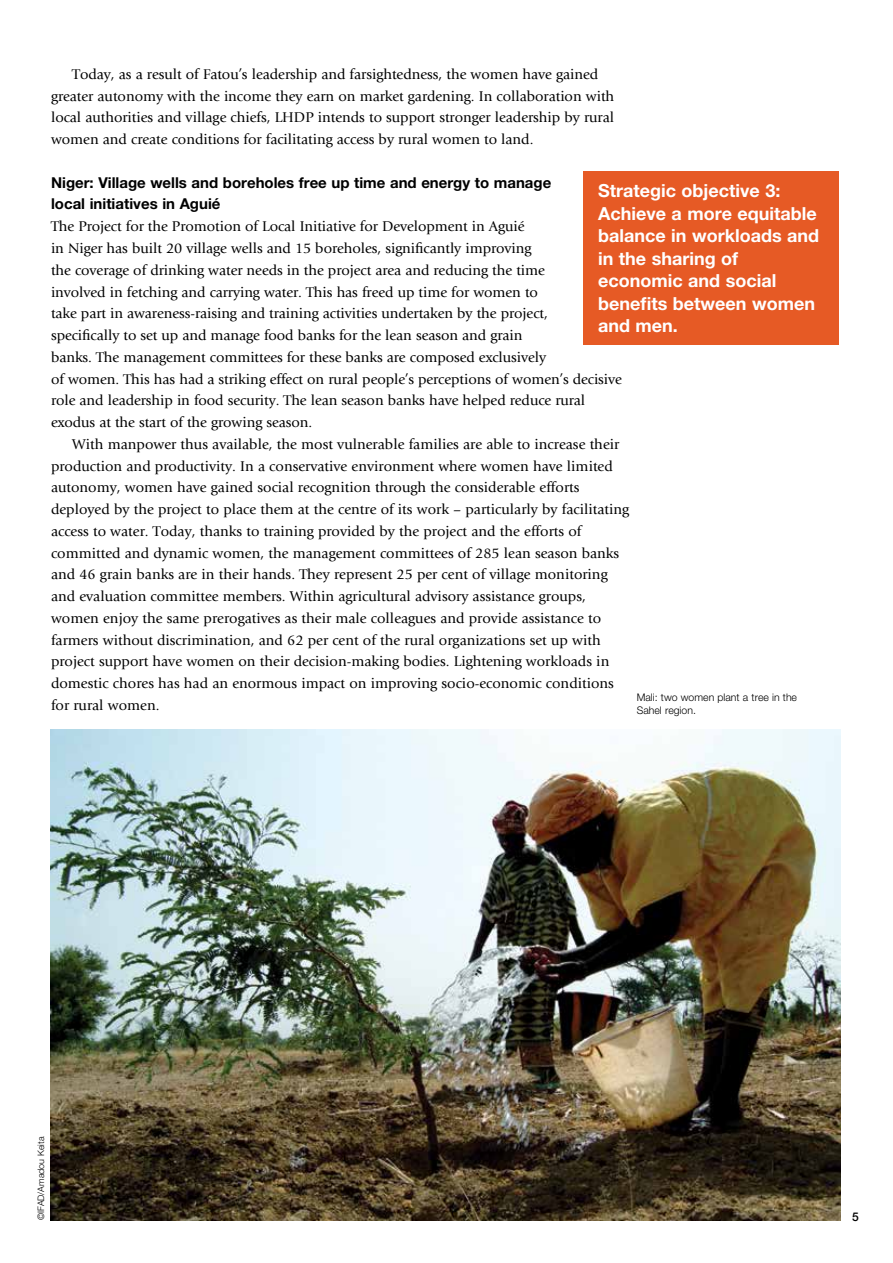
<style>
.page{position:relative;width:893px;height:1263px;background:#fff}
.page>*{position:absolute;margin:0;border:0;box-sizing:border-box;transform-origin:0 0}
.t1{font:700 18px/22.5px "Helvetica Neue";color:#fff}
.t2{font:700 15px/21.8px "Helvetica Neue";color:#000}
.t3{font:14.7px/21.8px "Giovanni";letter-spacing:-.005em;color:#000}
.t4{font:500 12px "Helvetica Neue";color:#000}
.t5{font:300 10.5px/12.6px "Helvetica Neue";color:#000}
.t6{font:300 9px "Helvetica Neue";color:#000}
</style>
<div class="page">
<div style="left:584px;top:171px;width:255px;height:173px;background:#e65a25"></div>
<img style="left:50px;top:729px;width:791px;height:491px">
<p class="t3" style="left:51px;top:63px;width:565px;text-indent:21px">Today, as a result of Fatou’s leadership and farsightedness, the women have gained greater autonomy with the income they earn on market gardening. In collaboration with local authorities and village chiefs, LHDP intends to support stronger leadership by rural women and create conditions for facilitating access by rural women to land.</p>
<p class="t2" style="left:51px;top:171px;width:502px">Niger: Village wells and boreholes free up time and energy to manage local initiatives in Aguié</p>
<p class="t3" style="left:51px;top:216px;width:572px">The Project for the Promotion of Local Initiative for Development in Aguié<br>in Niger has built 20 village wells and 15 boreholes, significantly improving<br>the coverage of drinking water needs in the project area and reducing the time<br>involved in fetching and carrying water. This has freed up time for women to<br>take part in awareness-raising and training activities undertaken by the project,<br>specifically to set up and manage food banks for the lean season and grain<br>banks. The management committees for these banks are composed exclusively<br>of women. This has had a striking effect on rural people’s perceptions of women’s decisive role and leadership in food security. The lean season banks have helped reduce rural exodus at the start of the growing season.</p>
<p class="t3" style="left:51px;top:433px;width:580px;text-indent:21px">With manpower thus available, the most vulnerable families are able to increase their production and productivity. In a conservative environment where women have limited autonomy, women have gained social recognition through the considerable efforts deployed by the project to place them at the centre of its work – particularly by facilitating access to water. Today, thanks to training provided by the project and the efforts of committed and dynamic women, the management committees of 285 lean season banks and 46 grain banks are in their hands. They represent 25 per cent of village monitoring and evaluation committee members. Within agricultural advisory assistance groups, women enjoy the same prerogatives as their male colleagues and provide assistance to farmers without discrimination, and 62 per cent of the rural organizations set up with project support have women on their decision-making bodies. Lightening workloads in domestic chores has had an enormous impact on improving socio-economic conditions for rural women.</p>
<p class="t1" style="left:598px;top:179px;width:223px">Strategic objective 3:<br>Achieve a more equitable balance in workloads and in the sharing of economic and social benefits between women and men.</p>
<p class="t5" style="left:637px;top:691px;width:162px">Mali: two women plant a tree in the<br>Sahel region.</p>
<p class="t6" style="left:35px;top:1220px;width:85px;rotate:-90deg">©IFAD/Amadou Keita</p>
<p class="t4" style="left:852px;top:1210px;width:8px">5</p>
</div>
